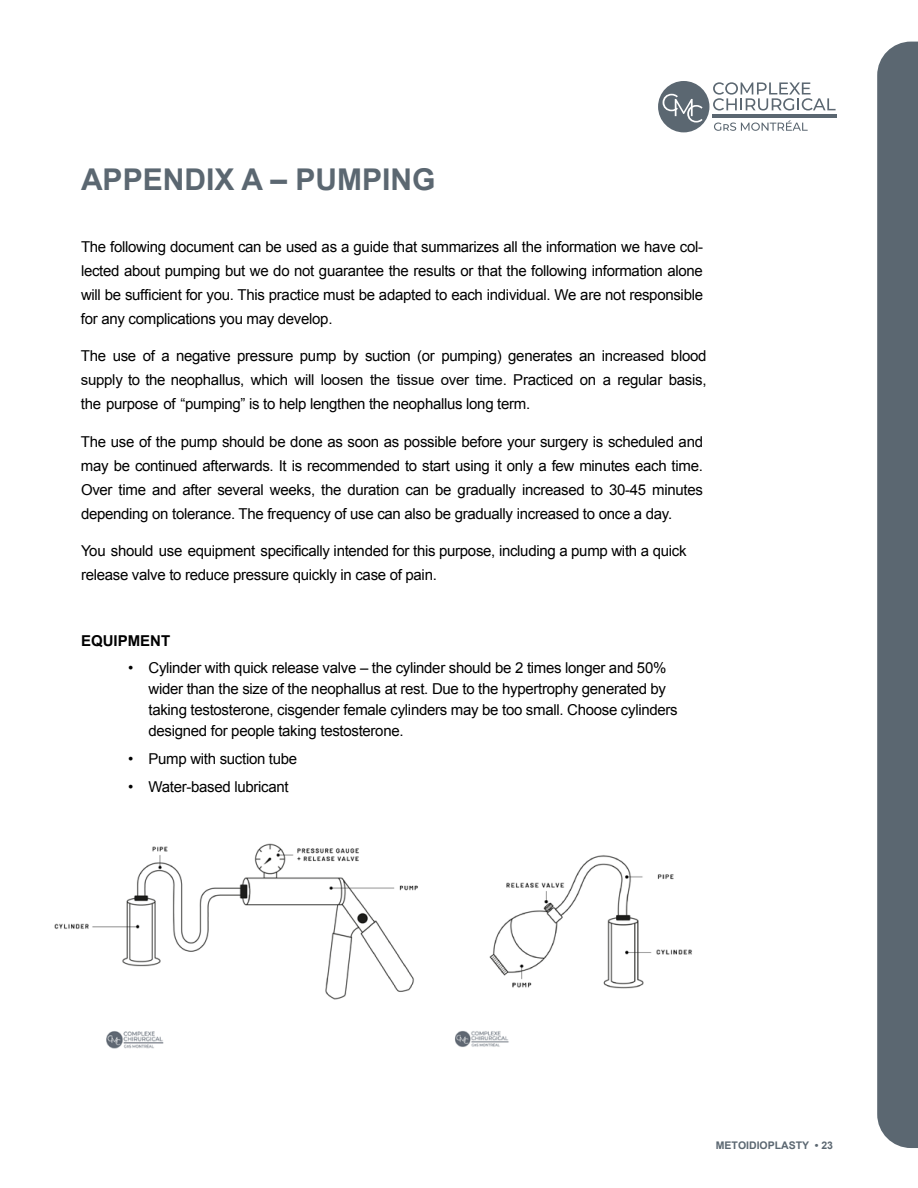
<style>
.page{position:relative;width:918px;height:1188px;background:#fff}
.page>*{position:absolute;margin:0;border:0;box-sizing:border-box;transform-origin:0 0}
.E_SOUS_TITRE{font:700 30px "Arial";color:#5b6771}
.E_SOUS_TITRE-2{font:15px/24px "Arial";letter-spacing:-.02em;color:#000;text-align:justify}
.D_BULLETS{font:15px/21px "Arial";letter-spacing:-.02em;color:#000}
.E_SOUS_TITRE-3{font:700 15px "Arial";color:#000}
.t1{font:700 10.5px "Arial";color:#5b6771}
.s1{font-style:inherit}
</style>
<div class="page">
<div style="left:658px;top:81px;width:51px;height:51px;background:#5b6771;border-radius:50%"></div>
<svg style="left:663px;top:94px;width:40px;height:29px"></svg>
<svg style="left:714px;top:120px;width:94px;height:11px"></svg>
<hr style="left:712px;top:115px;width:125px;height:3px;background:#5b6771">
<svg style="left:713px;top:82px;width:123px;height:29px"></svg>
<div style="left:877px;top:42px;width:41px;height:1106px;background:#5b6771"></div>
<img style="left:54px;top:843px;width:364px;height:157px">
<img style="left:106px;top:1031px;width:58px;height:18px">
<img style="left:489px;top:855px;width:203px;height:134px">
<img style="left:455px;top:1031px;width:54px;height:16px">
<p class="E_SOUS_TITRE" style="left:81px;top:160px;width:356px">APPENDIX A – PUMPING</p>
<p class="E_SOUS_TITRE-2" style="left:81px;top:235px;width:624px">The following document can be used as a guide that summarizes all the information we have col&shy;lected about pumping but we do not guarantee the results or that the following information alone will be sufficient for you. This practice must be adapted to each individual. We are not responsible for any complications you may develop .</p>
<p class="E_SOUS_TITRE-2" style="left:81px;top:344px;width:627px">The use of a negative pressure pump by suction (or pumping) generates an <span class="s1">increased</span> blood <span class="s1">supply</span> to the neophallus, which will <span class="s1">loosen the tissue over time</span> . Practiced on a regular basis, the purpose of “pumping” is to help lengthen the neophallus long term .</p>
<p class="E_SOUS_TITRE-2" style="left:81px;top:430px;width:624px">The use of the pump should be done as soon as possible before your surgery is scheduled and may be continued afterwards . It is recommended to start using it only a few minutes each time .<br>Over time and after several weeks, the duration can be gradually increased to 30-45 minutes depending on tolerance . The frequency of use can also be gradually increased to once a day .</p>
<p class="E_SOUS_TITRE-2" style="left:81px;top:539px;width:607px">You should use equipment specifically intended for this purpose, including a pump with a quick release valve to reduce pressure quickly in case of pain .</p>
<p class="E_SOUS_TITRE-3" style="left:81px;top:630px;width:91px">EQUIPMENT</p>
<p class="D_BULLETS" style="left:148px;top:658px;width:531px;text-indent:-20px">• Cylinder with quick release valve – the cylinder should be 2 times longer and 50% wider than the size of the neophallus at rest. Due to the hypertrophy generated by taking testosterone, cisgender female cylinders may be too small. Choose cylinders designed for people taking testosterone.</p>
<p class="D_BULLETS" style="left:128px;top:748px;width:171px">• Pump with suction tube</p>
<p class="D_BULLETS" style="left:128px;top:776px;width:162px">• Water-based lubricant</p>
<p class="t1" style="left:716px;top:1139px;width:119px">METOIDIOPLASTY • 23</p>
</div>
